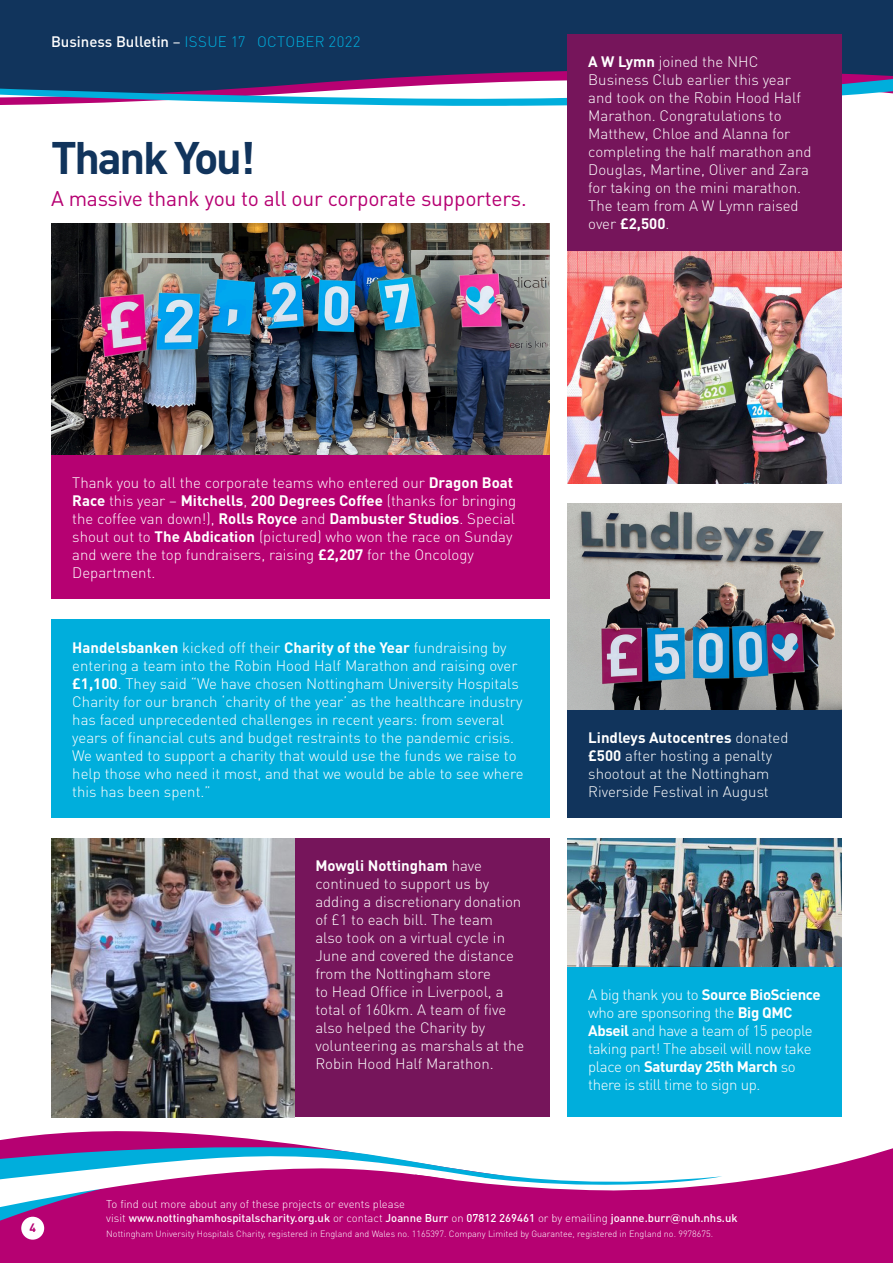
<style>
.page{position:relative;width:893px;height:1263px;background:#fff}
.page>*{position:absolute;margin:0;border:0;box-sizing:border-box;transform-origin:0 0}
.Section_Heading{font:700 45px "DIN";letter-spacing:-.05em;color:#11345c}
.Section_Intro_Large{font:21px "DIN Pro";letter-spacing:-.01em;color:#b60172}
.Body_Text{font:300 15px/18px "DIN Pro";color:#fff}
.Body_Text-2{font:300 15px/18px "DIN Pro";letter-spacing:-.025em;color:#fff}
.t1{font:300 15px "DIN Pro";letter-spacing:.02em;color:#00aedc}
.Intro_Para{font:700 12px "DIN";color:#b60172}
.Body_Text-3{font:500 11.25px/14.4px "DIN Pro";color:#fff}
.Body_Text-4{font:300 9px "DIN Pro";color:#fff}
.s1{font-weight:500;color:#fff}
.s2{font-family:"DIN";font-weight:400;color:#fff}
.s3{font-weight:700}
.s4{font-weight:300}
.s5{font-family:"Gotham"}
</style>
<div class="page">
<div style="left:0;top:0;width:893px;height:62px;background:#11345c"></div>
<svg style="left:0;top:62px;width:893px;height:44px"></svg>
<svg style="left:0;top:1087px;width:893px;height:176px"></svg>
<svg style="left:453px;top:1141px;width:440px;height:3px"></svg>
<div style="left:0;top:1235px;width:415px;height:8px;background:#b60172"></div>
<svg style="left:0;top:1144px;width:415px;height:91px;fill:#b60172"></svg>
<svg style="left:415px;top:1144px;width:478px;height:103px;fill:#b60172"></svg>
<div style="left:21px;top:1217px;width:23px;height:23px;background:#fff;border-radius:50%"></div>
<div style="left:51px;top:620px;width:498px;height:198px;background:#00aedc"></div>
<div style="left:294px;top:838px;width:255px;height:279px;background:#76155b"></div>
<img style="left:51px;top:838px;width:243px;height:279px">
<img style="left:567px;top:504px;width:275px;height:206px">
<img style="left:567px;top:250px;width:275px;height:233px">
<img style="left:567px;top:838px;width:275px;height:130px">
<div style="left:567px;top:710px;width:275px;height:108px;background:#11345c"></div>
<div style="left:567px;top:968px;width:275px;height:149px;background:#00aedc"></div>
<img style="left:51px;top:224px;width:498px;height:231px">
<div style="left:567px;top:34px;width:275px;height:216px;background:#76155b"></div>
<div style="left:51px;top:455px;width:498px;height:144px;background:#b60172"></div>
<p class="t1" style="left:51px;top:31px;width:311px"><span class="s1">Business Bulletin</span> <span class="s2">–</span> ISSUE 17 OCTOBER 2022</p>
<p class="Section_Heading" style="left:51px;top:128px;width:206px">Thank You!</p>
<p class="Section_Intro_Large" style="left:51px;top:184px;width:477px">A massive thank you to all our corporate supporters.</p>
<p class="Body_Text" style="left:588px;top:52px;width:225px"><span class="s3">A W Lymn</span> joined the NHC<br>Business Club earlier this year and took on the Robin Hood Half<br>Marathon. Congratulations to<br>Matthew, Chloe and Alanna for completing the half marathon and<br>Douglas, Martine, Oliver and Zara for taking on the mini marathon.<br>The team from A W Lymn raised over <span class="s3">£2,500</span>.</p>
<p class="Body_Text" style="left:72px;top:473px;width:446px">Thank you to all the corporate teams who entered our <span class="s3">Dragon Boat Race</span> this year – <span class="s3">Mitchells</span>, <span class="s3">200 Degrees Coffee</span> (thanks for bringing the coffee van down!), <span class="s3">Rolls Royce</span> and <span class="s3">Dambuster Studios</span>. Special shout out to <span class="s3">The Abdication</span> (pictured) who won the race on Sunday and were the top fundraisers, raising <span class="s3">£2,207</span> for the Oncology Department.</p>
<p class="Body_Text" style="left:72px;top:637px;width:453px"><span class="s3">Handelsbanken</span> kicked off their <span class="s3">Charity of the Year</span> fundraising by entering a team into the Robin Hood Half Marathon and raising over <span class="s3">£1,100</span>. They said “We have chosen Nottingham University Hospitals Charity for our branch ‘charity of the year’ as the healthcare industry has faced unprecedented challenges in recent years: from several years of financial cuts and budget restraints to the pandemic crisis.<br>We wanted to support a charity that would use the funds we raise to help those who need it most, and that we would be able to see where this has been spent.”</p>
<p class="Body_Text" style="left:315px;top:856px;width:210px"><span class="s3">Mowgli Nottingham</span> have continued to support us by adding a discretionary donation of £1 to each bill. The team also took on a virtual cycle in<br>June and covered the distance from the Nottingham store<br>to Head Office in Liverpool, a total of 160km. A team of five also helped the Charity by volunteering as marshals at the<br>Robin Hood Half Marathon.</p>
<p class="Body_Text" style="left:588px;top:727px;width:202px"><span class="s3">Lindleys Autocentres</span> donated <span class="s3">£500</span> after hosting a penalty shootout at the Nottingham<br>Riverside Festival in August</p>
<p class="Body_Text-2" style="left:588px;top:985px;width:234px">A big thank you to <span class="s3">Source BioScience </span>who are sponsoring the <span class="s3">Big QMC<br>Abseil</span> and have a team of 15 people taking part! The abseil will now take place on <span class="s3">Saturday 25th March</span> so there is still time to sign up.</p>
<p class="Intro_Para" style="left:29px;top:1220px;width:8px">4</p>
<p class="Body_Text-3" style="left:106px;top:1196px;width:633px"><span class="s4">To find out more about any of these projects or events please<br>visit</span> www.nottinghamhospitalscharity.org.uk <span class="s4">or contact</span> Joanne Burr <span class="s4">on</span> 07812 269461 <span class="s4">or by emailing</span> joanne.burr<span class="s5">@</span>nuh.nhs.uk</p>
<p class="Body_Text-4" style="left:106px;top:1228px;width:608px">Nottingham University Hospitals Charity, registered in England and Wales no. 1165397. Company Limited by Guarantee, registered in England no. 9978675.</p>
</div>
